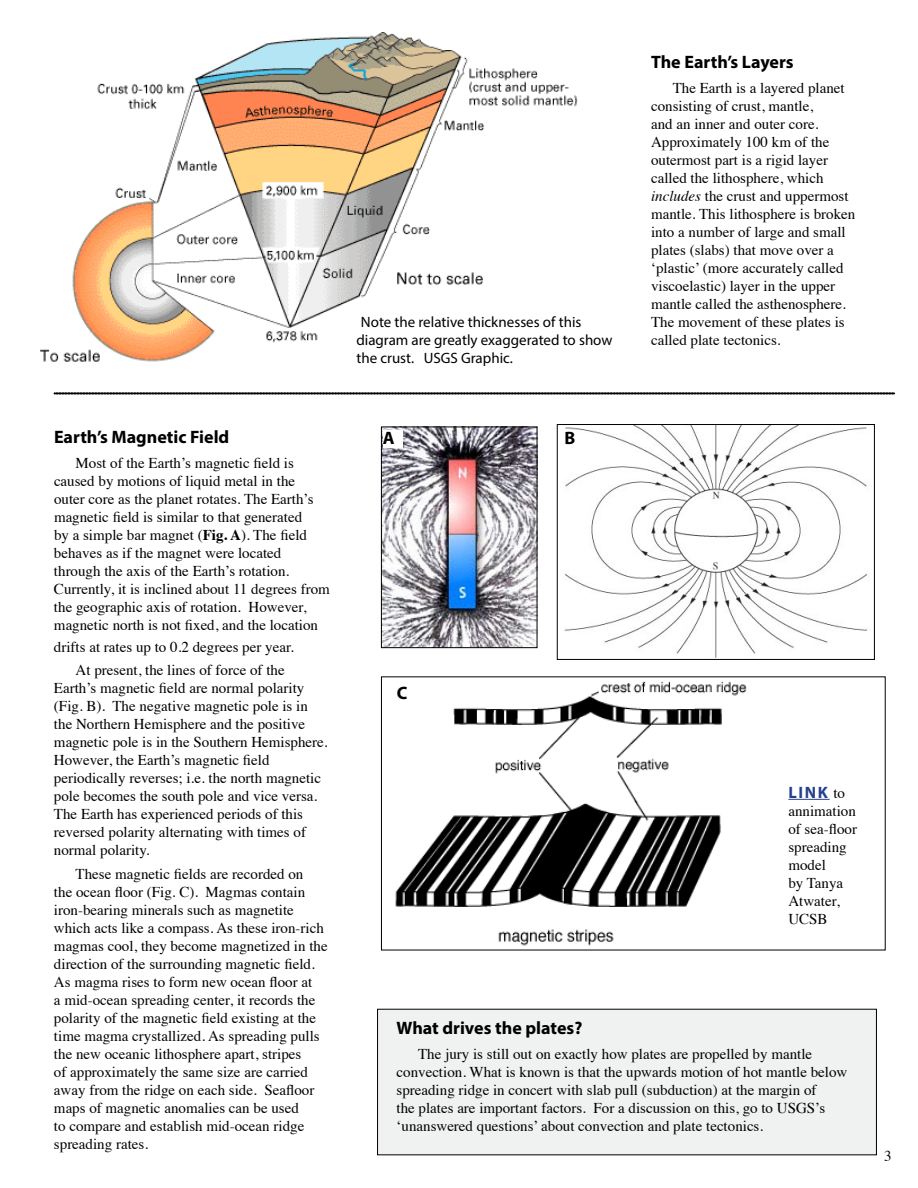
<style>
.page{position:relative;width:918px;height:1188px;background:#fff}
.page>*{position:absolute;margin:0;border:0;box-sizing:border-box;transform-origin:0 0}
.t1{font:700 18px "Myriad Pro";color:#000}
.t2{font:700 16.5px "Myriad";color:#25408f}
.t3{font:15px/18px "Times";color:#000}
.t4{font:15px/18px "Myriad Pro";color:#000}
.s1{font-weight:700}
.s2{font-style:italic}
.s3{font-family:"Times";font-weight:400;font-size:15px;color:#000}
</style>
<div class="page">
<div style="left:378px;top:1009px;width:498px;height:146px;background:#f0f1f1"></div>
<img style="left:40px;top:32px;width:538px;height:330px">
<img style="left:383px;top:429px;width:152px;height:217px">
<div style="left:381px;top:427px;width:156px;height:221px;border:1px solid #000"></div>
<img style="left:564px;top:426px;width:303px;height:232px">
<div style="left:557px;top:424px;width:318px;height:236px;border:1px solid #000"></div>
<img style="left:395px;top:681px;width:352px;height:265px">
<div style="left:383px;top:431px;width:19px;height:17px;background:#fff"></div>
<svg style="left:54px;top:393px;width:841px;height:1px"></svg>
<hr style="left:788px;top:799px;width:42px;height:1px;background:#25408f">
<p class="t1" style="left:54px;top:425px;width:177px">Earth’s Magnetic Field</p>
<p class="t3" style="left:54px;top:453px;width:277px;text-indent:22px">Most of the Earth’s magnetic field is caused by motions of liquid metal in the<br>outer core as the planet rotates. The Earth’s magnetic field is similar to that generated<br>by a simple bar magnet (<span class="s1">Fig. A</span>). The field behaves as if the magnet were located through the axis of the Earth’s rotation.<br>Currently, it is inclined about 11 degrees from the geographic axis of rotation. However, magnetic north is not fixed, and the location</p>
<p class="t3" style="left:76px;top:634px;width:220px;line-height:23.4px;text-indent:-22px">drifts at rates up to 0.2 degrees per year.<br>At present, the lines of force of the</p>
<p class="t3" style="left:54px;top:678px;width:275px">Earth’s magnetic field are normal polarity (Fig. B). The negative magnetic pole is in the Northern Hemisphere and the positive magnetic pole is in the Southern Hemisphere.<br>However, the Earth’s magnetic field periodically reverses; i.e. the north magnetic pole becomes the south pole and vice versa.<br>The Earth has experienced periods of this reversed polarity alternating with times of normal polarity.</p>
<p class="t3" style="left:54px;top:864px;width:275px;text-indent:22px">These magnetic fields are recorded on<br>the ocean floor (Fig. C). Magmas contain iron-bearing minerals such as magnetite which acts like a compass. As these iron-rich magmas cool, they become magnetized in the direction of the surrounding magnetic field.<br>As magma rises to form new ocean floor at<br>a mid-ocean spreading center, it records the polarity of the magnetic field existing at the time magma crystallized. As spreading pulls the new oceanic lithosphere apart, stripes<br>of approximately the same size are carried away from the ridge on each side. Seafloor maps of magnetic anomalies can be used<br>to compare and establish mid-ocean ridge spreading rates.</p>
<p class="t4" style="left:356px;top:313px;width:258px;text-indent:4px">Note the relative thicknesses of this diagram are greatly exaggerated to show the crust. USGS Graphic.</p>
<p class="t1" style="left:383px;top:426px;width:13px">A</p>
<p class="t1" style="left:565px;top:426px;width:12px">B</p>
<p class="t1" style="left:651px;top:50px;width:144px">The Earth’s Layers</p>
<p class="t3" style="left:651px;top:78px;width:206px;text-indent:22px">The Earth is a layered planet consisting of crust, mantle,<br>and an inner and outer core.<br>Approximately 100 km of the outermost part is a rigid layer called the lithosphere, which <span class="s2">includes</span> the crust and uppermost mantle. This lithosphere is broken into a number of large and small plates (slabs) that move over a ‘plastic’ (more accurately called viscoelastic) layer in the upper mantle called the asthenosphere.<br>The movement of these plates is called plate tectonics.</p>
<p class="t1" style="left:397px;top:681px;width:12px">C</p>
<p class="t2" style="left:788px;top:784px;width:58px">LINK <span class="s3">to</span></p>
<p class="t3" style="left:788px;top:800px;width:70px">annimation of sea-floor spreading model<br>by Tanya<br>Atwater,<br>UCSB</p>
<p class="t1" style="left:396px;top:1016px;width:187px">What drives the plates?</p>
<p class="t3" style="left:397px;top:1044px;width:452px;text-indent:22px">The jury is still out on exactly how plates are propelled by mantle convection. What is known is that the upwards motion of hot mantle below spreading ridge in concert with slab pull (subduction) at the margin of<br>the plates are important factors. For a discussion on this, go to USGS’s ‘unanswered questions’ about convection and plate tectonics.</p>
<p class="t3" style="left:884px;top:1145px;width:9px">3</p>
</div>
